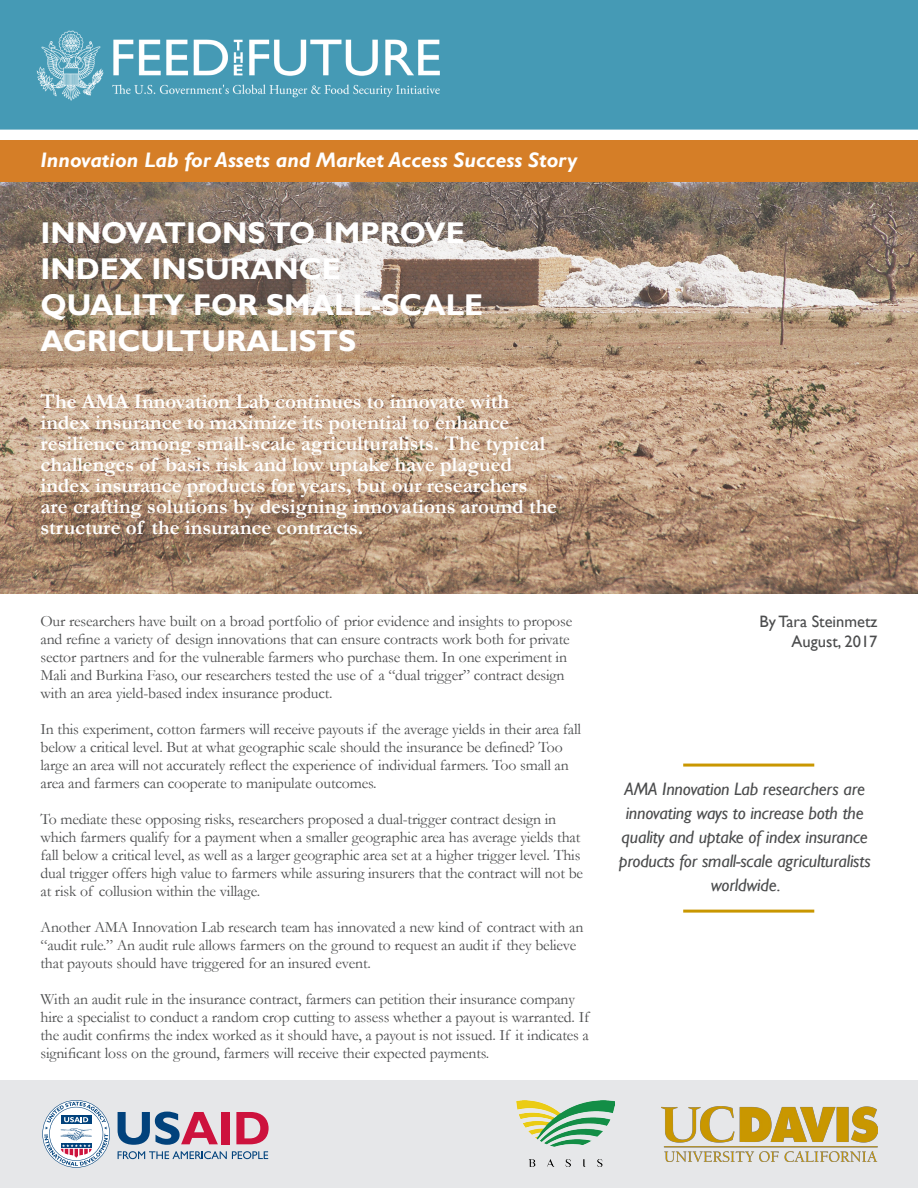
<style>
.page{position:relative;width:918px;height:1188px;background:#fff}
.page>*{position:absolute;margin:0;border:0;box-sizing:border-box;transform-origin:0 0}
.t1{font:700 30px/36px "Gill Sans";color:#fff}
.t2{font:700 21px/21px "Garamond";color:#fff}
.t3{font:italic 700 21px "Gill Sans";color:#fff}
.t4{font:italic 18px/24px "Gill Sans";letter-spacing:-.01em;color:#4b4c4d;text-align:center}
.t5{font:16.5px "Gill Sans";color:#4b4c4d}
.t6{font:15.75px/18px "Garamond";letter-spacing:-.01em;color:#4b4c4d}
</style>
<div class="page">
<div style="left:0;top:1080px;width:918px;height:108px;background:#e6e7e9"></div>
<div style="left:0;top:0;width:918px;height:130px;background:#459ab5"></div>
<img style="left:31px;top:28px;width:446px;height:75px">
<img style="left:661px;top:1106px;width:216px;height:55px">
<svg style="left:118px;top:1151px;width:150px;height:8px"></svg>
<svg style="left:118px;top:1112px;width:100px;height:33px"></svg>
<div style="left:221px;top:1112px;width:9px;height:32px;background:#cd123d"></div>
<svg style="left:236px;top:1112px;width:33px;height:32px"></svg>
<svg style="left:42px;top:1100px;width:68px;height:68px"></svg>
<img style="left:516px;top:1100px;width:98px;height:67px">
<img style="left:0;top:182px;width:918px;height:412px">
<div style="left:0;top:140px;width:918px;height:42px;background:#d57e27"></div>
<hr style="left:683px;top:764px;width:131px;height:3px;background:#c99700">
<hr style="left:683px;top:910px;width:131px;height:3px;background:#c99700">
<p class="t3" style="left:40px;top:148px;width:538px">Innovation Lab for Assets and Market Access Success Story</p>
<p class="t1" style="left:40px;top:216px;width:444px">INNOVATIONS TO IMPROVE<br>INDEX INSURANCE<br>QUALITY FOR SMALL-SCALE<br>AGRICULTURALISTS</p>
<p class="t2" style="left:40px;top:391px;width:518px">The AMA Innovation Lab continues to innovate with index insurance to maximize its potential to enhance resilience among small-scale agriculturalists. The typical challenges of basis risk and low uptake have plagued index insurance products for years, but our researchers are crafting solutions by designing innovations around the structure of the insurance contracts.</p>
<p class="t6" style="left:40px;top:612px;width:533px">Our researchers have built on a broad portfolio of prior evidence and insights to propose and refine a variety of design innovations that can ensure contracts work both for private sector partners and for the vulnerable farmers who purchase them. In one experiment in Mali and Burkina Faso, our researchers tested the use of a “dual trigger” contract design with an area yield-based index insurance product.</p>
<p class="t6" style="left:40px;top:720px;width:542px">In this experiment, cotton farmers will receive payouts if the average yields in their area fall below a critical level. But at what geographic scale should the insurance be defined? Too large an area will not accurately reflect the experience of individual farmers. Too small an area and farmers can cooperate to manipulate outcomes.</p>
<p class="t6" style="left:40px;top:810px;width:544px">To mediate these opposing risks, researchers proposed a dual-trigger contract design in which farmers qualify for a payment when a smaller geographic area has average yields that fall below a critical level, as well as a larger geographic area set at a higher trigger level. This dual trigger offers high value to farmers while assuring insurers that the contract will not be at risk of collusion within the village.</p>
<p class="t6" style="left:40px;top:918px;width:544px">Another AMA Innovation Lab research team has innovated a new kind of contract with an “audit rule.” An audit rule allows farmers on the ground to request an audit if they believe that payouts should have triggered for an insured event.</p>
<p class="t6" style="left:40px;top:990px;width:550px">With an audit rule in the insurance contract, farmers can petition their insurance company hire a specialist to conduct a random crop cutting to assess whether a payout is warranted. If the audit confirms the index worked as it should have, a payout is not issued. If it indicates a significant loss on the ground, farmers will receive their expected payments.</p>
<p class="t5" style="left:760px;top:612px;width:119px">By Tara Steinmetz</p>
<p class="t5" style="left:792px;top:632px;width:87px">August, 2017</p>
<p class="t4" style="left:619px;top:777px;width:253px">AMA Innovation Lab researchers are innovating ways to increase both the quality and uptake of index insurance products for small-scale agriculturalists worldwide.</p>
</div>
